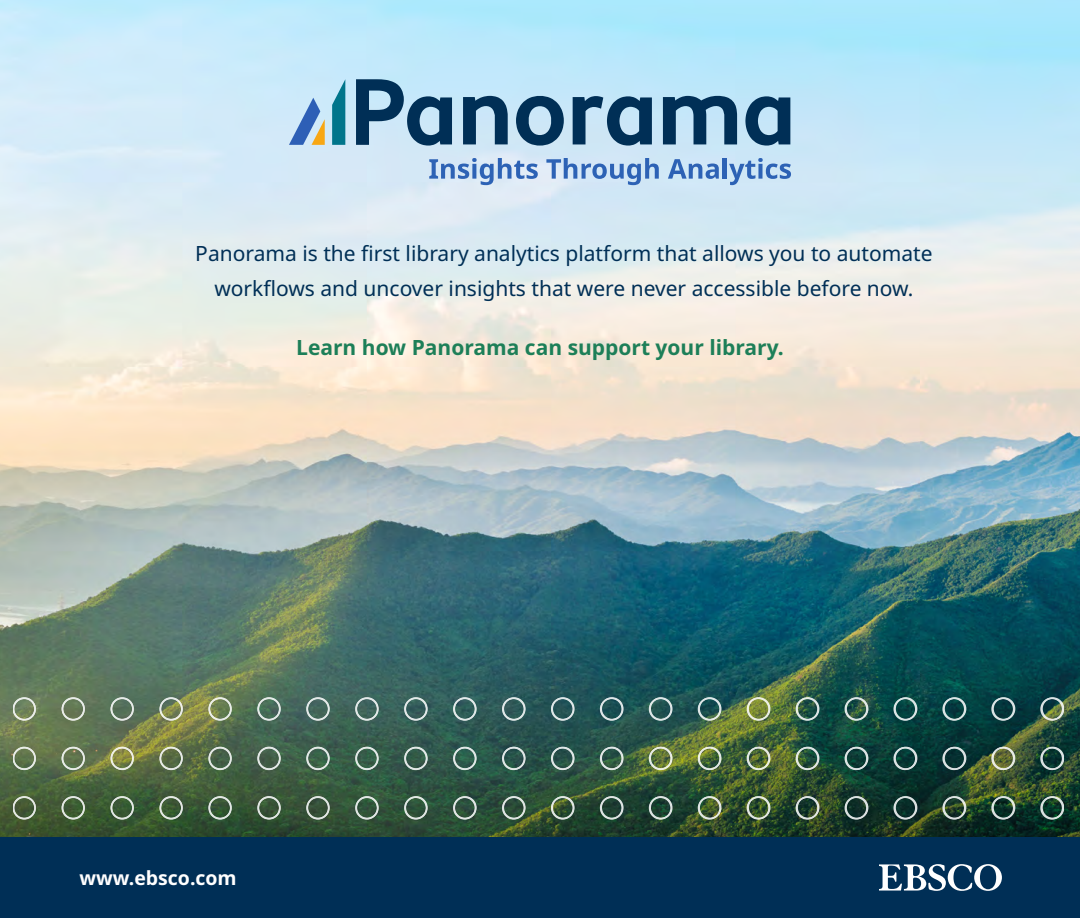
<style>
.page{position:relative;width:1080px;height:918px;background:#fff}
.page>*{position:absolute;margin:0;border:0;box-sizing:border-box;transform-origin:0 0}
.t1{font:21px/34.5px "Noto Sans";color:#002f56;text-align:center}
.t2{font:700 21px "Noto Sans";color:#1d7f58}
.t3{font:700 19.5px "Noto Sans";color:#fff}
</style>
<div class="page">
<img style="left:0;top:0;width:1080px;height:837px">
<div style="left:0;top:837px;width:1080px;height:81px;background:#002f56"></div>
<svg style="left:879px;top:864px;width:123px;height:27px"></svg>
<svg style="left:356px;top:79px;width:96px;height:67px;background:#658ba7"></svg>
<svg style="left:463px;top:96px;width:45px;height:48px;background:#4b7291"></svg>
<svg style="left:516px;top:95px;width:48px;height:51px;background:#597f9d"></svg>
<svg style="left:573px;top:96px;width:79px;height:50px;background:#577e9b"></svg>
<svg style="left:663px;top:96px;width:74px;height:48px;background:#4f7897"></svg>
<svg style="left:745px;top:96px;width:45px;height:50px;background:#46708f"></svg>
<svg style="left:429px;top:158px;width:109px;height:27px;background:#a0bbe0"></svg>
<svg style="left:546px;top:158px;width:113px;height:27px;background:#9fbce1"></svg>
<svg style="left:668px;top:159px;width:51px;height:20px"></svg>
<hr style="left:723px;top:158px;width:4px;height:21px;background:#2d62b5">
<svg style="left:729px;top:158px;width:62px;height:27px;background:#9cbde1"></svg>
<svg style="left:289px;top:98px;width:36px;height:47px;background:#9cb4cb"></svg>
<svg style="left:332px;top:79px;width:13px;height:66px"></svg>
<img style="left:14px;top:698px;width:1050px;height:126px">
<div style="left:14px;top:698px;width:22px;height:22px;border:2px solid #d9dadb;border-radius:50%"></div>
<div style="left:62px;top:698px;width:23px;height:22px;border:2px solid #d9dadb;border-radius:50%"></div>
<div style="left:111px;top:698px;width:23px;height:22px;border:2px solid #d9dadb;border-radius:50%"></div>
<div style="left:160px;top:698px;width:23px;height:22px;border:2px solid #d9dadb;border-radius:50%"></div>
<div style="left:209px;top:698px;width:23px;height:22px;border:2px solid #d9dadb;border-radius:50%"></div>
<div style="left:258px;top:698px;width:23px;height:22px;border:2px solid #d9dadb;border-radius:50%"></div>
<div style="left:307px;top:698px;width:23px;height:22px;border:2px solid #d9dadb;border-radius:50%"></div>
<div style="left:355px;top:698px;width:24px;height:22px;border:2px solid #d9dadb;border-radius:50%"></div>
<div style="left:404px;top:698px;width:24px;height:22px;border:2px solid #d9dadb;border-radius:50%"></div>
<div style="left:453px;top:698px;width:24px;height:22px;border:2px solid #d9dadb;border-radius:50%"></div>
<div style="left:502px;top:698px;width:24px;height:22px;border:2px solid #d9dadb;border-radius:50%"></div>
<div style="left:551px;top:698px;width:24px;height:22px;border:2px solid #d9dadb;border-radius:50%"></div>
<div style="left:600px;top:698px;width:24px;height:22px;border:2px solid #d9dadb;border-radius:50%"></div>
<div style="left:649px;top:698px;width:24px;height:22px;border:2px solid #d9dadb;border-radius:50%"></div>
<div style="left:698px;top:698px;width:24px;height:22px;border:2px solid #d9dadb;border-radius:50%"></div>
<div style="left:747px;top:698px;width:23px;height:22px;border:2px solid #d9dadb;border-radius:50%"></div>
<div style="left:796px;top:698px;width:23px;height:22px;border:2px solid #d9dadb;border-radius:50%"></div>
<div style="left:845px;top:698px;width:23px;height:22px;border:2px solid #d9dadb;border-radius:50%"></div>
<div style="left:894px;top:698px;width:23px;height:22px;border:2px solid #d9dadb;border-radius:50%"></div>
<div style="left:943px;top:698px;width:23px;height:22px;border:2px solid #d9dadb;border-radius:50%"></div>
<div style="left:992px;top:698px;width:23px;height:22px;border:2px solid #d9dadb;border-radius:50%"></div>
<div style="left:1041px;top:698px;width:23px;height:22px;border:2px solid #d9dadb;border-radius:50%"></div>
<div style="left:14px;top:747px;width:22px;height:23px;border:2px solid #d9dadb;border-radius:50%"></div>
<div style="left:62px;top:747px;width:23px;height:23px;border:2px solid #d9dadb;border-radius:50%"></div>
<div style="left:111px;top:747px;width:23px;height:23px;border:2px solid #d9dadb;border-radius:50%"></div>
<div style="left:160px;top:747px;width:23px;height:23px;border:2px solid #d9dadb;border-radius:50%"></div>
<div style="left:209px;top:747px;width:23px;height:23px;border:2px solid #d9dadb;border-radius:50%"></div>
<div style="left:258px;top:747px;width:23px;height:23px;border:2px solid #d9dadb;border-radius:50%"></div>
<div style="left:307px;top:747px;width:23px;height:23px;border:2px solid #d9dadb;border-radius:50%"></div>
<div style="left:355px;top:747px;width:24px;height:23px;border:2px solid #d9dadb;border-radius:50%"></div>
<div style="left:404px;top:747px;width:24px;height:23px;border:2px solid #d9dadb;border-radius:50%"></div>
<div style="left:453px;top:747px;width:24px;height:23px;border:2px solid #d9dadb;border-radius:50%"></div>
<div style="left:502px;top:747px;width:24px;height:23px;border:2px solid #d9dadb;border-radius:50%"></div>
<div style="left:551px;top:747px;width:24px;height:23px;border:2px solid #d9dadb;border-radius:50%"></div>
<div style="left:600px;top:747px;width:24px;height:23px;border:2px solid #d9dadb;border-radius:50%"></div>
<div style="left:649px;top:747px;width:24px;height:23px;border:2px solid #d9dadb;border-radius:50%"></div>
<div style="left:698px;top:747px;width:24px;height:23px;border:2px solid #d9dadb;border-radius:50%"></div>
<div style="left:747px;top:747px;width:23px;height:23px;border:2px solid #d9dadb;border-radius:50%"></div>
<div style="left:796px;top:747px;width:23px;height:23px;border:2px solid #d9dadb;border-radius:50%"></div>
<div style="left:845px;top:747px;width:23px;height:23px;border:2px solid #d9dadb;border-radius:50%"></div>
<div style="left:894px;top:747px;width:23px;height:23px;border:2px solid #d9dadb;border-radius:50%"></div>
<div style="left:943px;top:747px;width:23px;height:23px;border:2px solid #d9dadb;border-radius:50%"></div>
<div style="left:992px;top:747px;width:23px;height:23px;border:2px solid #d9dadb;border-radius:50%"></div>
<div style="left:1041px;top:747px;width:23px;height:23px;border:2px solid #d9dadb;border-radius:50%"></div>
<div style="left:14px;top:796px;width:22px;height:23px;border:2px solid #d9dadb;border-radius:50%"></div>
<div style="left:62px;top:796px;width:23px;height:23px;border:2px solid #d9dadb;border-radius:50%"></div>
<div style="left:111px;top:796px;width:23px;height:23px;border:2px solid #d9dadb;border-radius:50%"></div>
<div style="left:160px;top:796px;width:23px;height:23px;border:2px solid #d9dadb;border-radius:50%"></div>
<div style="left:209px;top:796px;width:23px;height:23px;border:2px solid #d9dadb;border-radius:50%"></div>
<div style="left:258px;top:796px;width:23px;height:23px;border:2px solid #d9dadb;border-radius:50%"></div>
<div style="left:307px;top:796px;width:23px;height:23px;border:2px solid #d9dadb;border-radius:50%"></div>
<div style="left:355px;top:796px;width:24px;height:23px;border:2px solid #d9dadb;border-radius:50%"></div>
<div style="left:404px;top:796px;width:24px;height:23px;border:2px solid #d9dadb;border-radius:50%"></div>
<div style="left:453px;top:796px;width:24px;height:23px;border:2px solid #d9dadb;border-radius:50%"></div>
<div style="left:502px;top:796px;width:24px;height:23px;border:2px solid #d9dadb;border-radius:50%"></div>
<div style="left:551px;top:796px;width:24px;height:23px;border:2px solid #d9dadb;border-radius:50%"></div>
<div style="left:600px;top:796px;width:24px;height:23px;border:2px solid #d9dadb;border-radius:50%"></div>
<div style="left:649px;top:796px;width:24px;height:23px;border:2px solid #d9dadb;border-radius:50%"></div>
<div style="left:698px;top:796px;width:24px;height:23px;border:2px solid #d9dadb;border-radius:50%"></div>
<div style="left:747px;top:796px;width:23px;height:23px;border:2px solid #d9dadb;border-radius:50%"></div>
<div style="left:796px;top:796px;width:23px;height:23px;border:2px solid #d9dadb;border-radius:50%"></div>
<div style="left:845px;top:796px;width:23px;height:23px;border:2px solid #d9dadb;border-radius:50%"></div>
<div style="left:894px;top:796px;width:23px;height:23px;border:2px solid #d9dadb;border-radius:50%"></div>
<div style="left:943px;top:796px;width:23px;height:23px;border:2px solid #d9dadb;border-radius:50%"></div>
<div style="left:992px;top:796px;width:23px;height:23px;border:2px solid #d9dadb;border-radius:50%"></div>
<div style="left:1041px;top:796px;width:23px;height:23px;border:2px solid #d9dadb;border-radius:50%"></div>
<p class="t1" style="left:195px;top:237px;width:739px">Panorama is the first library analytics platform that allows you to automate workflows and uncover insights that were never accessible before now.</p>
<p class="t2" style="left:296px;top:333px;width:489px">Learn how Panorama can support your library.</p>
<p class="t3" style="left:80px;top:864px;width:159px">www.ebsco.com</p>
</div>
